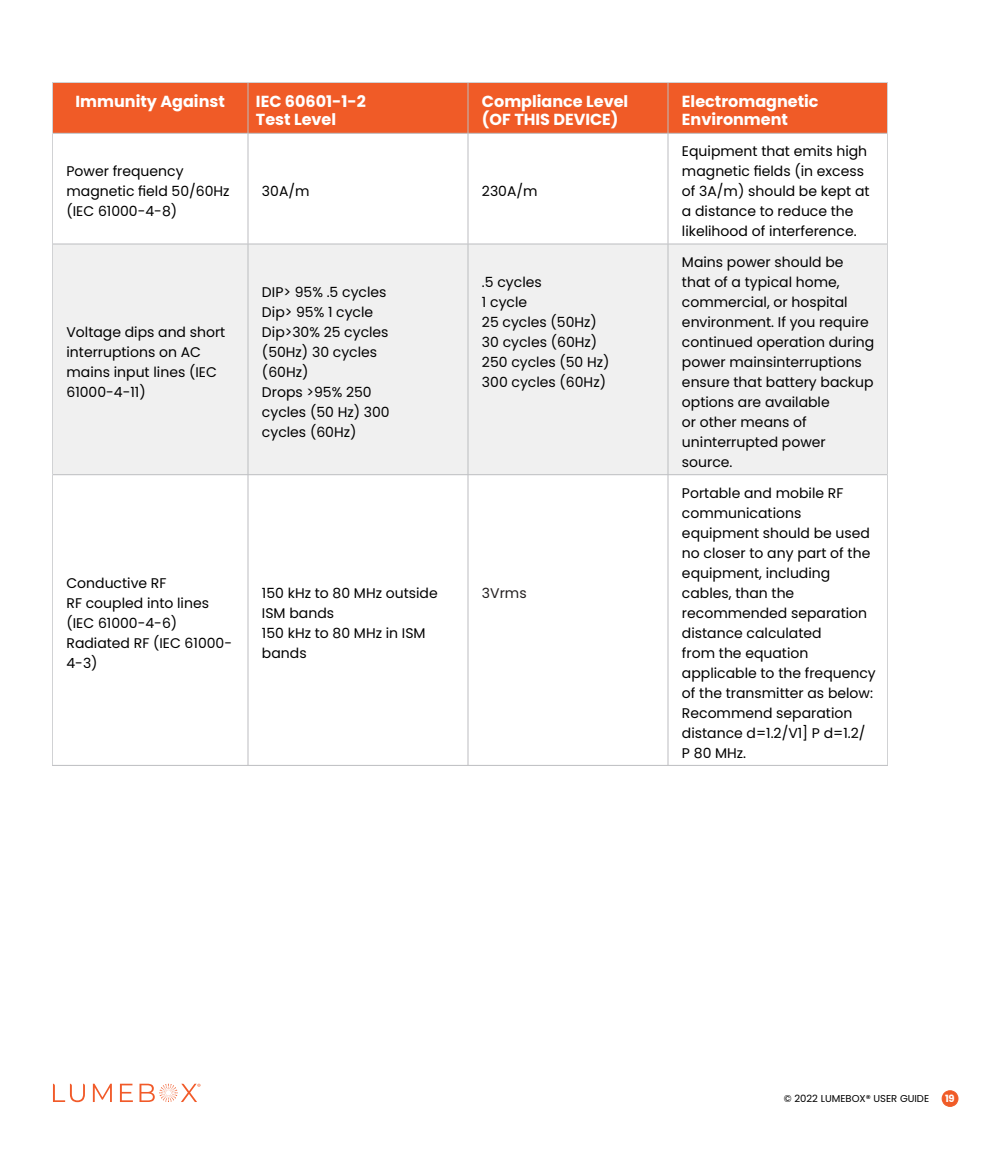
<style>
.page{position:relative;width:1008px;height:1152px;background:#fff}
.page>*{position:absolute;margin:0;border:0;box-sizing:border-box;transform-origin:0 0}
.t1{font:700 16px/18px "Poppins";color:#fff}
.t2{font:14px/20px "Poppins";color:#000}
.t3{font:14px "Poppins";color:#231f20}
.t4{font:10px "Poppins";color:#000}
.t5{font:700 10px "Poppins";color:#fff}
</style>
<div class="page">
<div style="left:53px;top:83px;width:834px;height:50px;background:#f05b27"></div>
<div style="left:53px;top:245px;width:834px;height:229px;background:#f0f0f0"></div>
<svg style="left:53px;top:475px;width:834px;height:290px"></svg>
<hr style="left:248px;top:83px;width:1px;height:50px;background:#bcbdc0">
<hr style="left:468px;top:83px;width:1px;height:50px;background:#bcbdc0">
<hr style="left:668px;top:83px;width:1px;height:50px;background:#bcbdc0">
<hr style="left:53px;top:133px;width:195px;height:1px;background:#bcbdc0">
<hr style="left:248px;top:133px;width:220px;height:1px;background:#bcbdc0">
<hr style="left:248px;top:134px;width:1px;height:110px;background:#bcbdc0">
<hr style="left:468px;top:133px;width:200px;height:1px;background:#bcbdc0">
<hr style="left:468px;top:134px;width:1px;height:110px;background:#bcbdc0">
<hr style="left:668px;top:133px;width:219px;height:1px;background:#bcbdc0">
<hr style="left:668px;top:134px;width:1px;height:110px;background:#bcbdc0">
<hr style="left:53px;top:244px;width:195px;height:1px;background:#bcbdc0">
<hr style="left:248px;top:244px;width:220px;height:1px;background:#bcbdc0">
<hr style="left:248px;top:244px;width:1px;height:230px;background:#bcbdc0">
<hr style="left:468px;top:244px;width:200px;height:1px;background:#bcbdc0">
<hr style="left:468px;top:244px;width:1px;height:230px;background:#bcbdc0">
<hr style="left:668px;top:244px;width:219px;height:1px;background:#bcbdc0">
<hr style="left:668px;top:244px;width:1px;height:230px;background:#bcbdc0">
<hr style="left:53px;top:474px;width:195px;height:1px;background:#bcbdc0">
<hr style="left:248px;top:474px;width:220px;height:1px;background:#bcbdc0">
<hr style="left:248px;top:475px;width:1px;height:290px;background:#bcbdc0">
<hr style="left:468px;top:474px;width:200px;height:1px;background:#bcbdc0">
<hr style="left:468px;top:475px;width:1px;height:290px;background:#bcbdc0">
<hr style="left:668px;top:474px;width:219px;height:1px;background:#bcbdc0">
<hr style="left:668px;top:475px;width:1px;height:290px;background:#bcbdc0">
<hr style="left:52px;top:765px;width:196px;height:1px;background:#bcbdc0">
<hr style="left:248px;top:765px;width:220px;height:1px;background:#bcbdc0">
<hr style="left:468px;top:765px;width:200px;height:1px;background:#bcbdc0">
<hr style="left:668px;top:765px;width:220px;height:1px;background:#bcbdc0">
<hr style="left:52px;top:82px;width:196px;height:1px;background:#d1d2d4">
<hr style="left:52px;top:83px;width:1px;height:50px;background:#d1d2d4">
<hr style="left:248px;top:82px;width:220px;height:1px;background:#d1d2d4">
<hr style="left:468px;top:82px;width:200px;height:1px;background:#d1d2d4">
<hr style="left:668px;top:82px;width:220px;height:1px;background:#d1d2d4">
<hr style="left:887px;top:83px;width:1px;height:50px;background:#d1d2d4">
<hr style="left:52px;top:133px;width:1px;height:111px;background:#d1d2d4">
<hr style="left:887px;top:133px;width:1px;height:111px;background:#d1d2d4">
<hr style="left:52px;top:244px;width:1px;height:231px;background:#d1d2d4">
<hr style="left:887px;top:244px;width:1px;height:231px;background:#d1d2d4">
<hr style="left:52px;top:475px;width:1px;height:290px;background:#d1d2d4">
<hr style="left:887px;top:475px;width:1px;height:290px;background:#d1d2d4">
<svg style="left:53px;top:1084px;width:32px;height:18px"></svg>
<svg style="left:93px;top:1084px;width:19px;height:18px"></svg>
<svg style="left:120px;top:1084px;width:13px;height:18px"></svg>
<svg style="left:140px;top:1084px;width:61px;height:18px"></svg>
<svg style="left:942px;top:1091px;width:16px;height:15px"></svg>
<p class="t1" style="left:76px;top:93px;width:151px">Immunity Against</p>
<p class="t1" style="left:256px;top:93px;width:111px">IEC 60601-1-2<br>Test Level</p>
<p class="t1" style="left:482px;top:93px;width:148px">Compliance Level (OF THIS DEVICE)</p>
<p class="t1" style="left:682px;top:93px;width:138px">Electromagnetic<br>Environment</p>
<p class="t2" style="left:66px;top:161px;width:165px">Power frequency magnetic field 50/60Hz (IEC 61000-4-8)</p>
<p class="t2" style="left:682px;top:141px;width:189px">Equipment that emits high magnetic fields (in excess of 3A/m) should be kept at a distance to reduce the likelihood of interference.</p>
<p class="t2" style="left:262px;top:181px;width:49px">30A/m</p>
<p class="t2" style="left:482px;top:181px;width:57px">230A/m</p>
<p class="t2" style="left:66px;top:322px;width:160px">Voltage dips and short interruptions on AC mains input lines (IEC<br>61000-4-11)</p>
<p class="t2" style="left:262px;top:282px;width:129px">DIP&gt; 95% .5 cycles<br>Dip&gt; 95% 1 cycle<br>Dip&gt;30% 25 cycles (50Hz) 30 cycles (60Hz)<br>Drops &gt;95% 250 cycles (50 Hz) 300 cycles (60Hz)</p>
<p class="t2" style="left:482px;top:272px;width:129px">.5 cycles<br>1 cycle<br>25 cycles (50Hz)<br>30 cycles (60Hz)<br>250 cycles (50 Hz)<br>300 cycles (60Hz)</p>
<p class="t2" style="left:66px;top:573px;width:167px">Conductive RF<br>RF coupled into lines (IEC 61000-4-6)<br>Radiated RF (IEC 61000-<br>4-3)</p>
<p class="t2" style="left:262px;top:583px;width:177px">150 kHz to 80 MHz outside<br>ISM bands<br>150 kHz to 80 MHz in ISM bands</p>
<p class="t3" style="left:482px;top:584px;width:46px">3Vrms</p>
<p class="t2" style="left:682px;top:252px;width:194px">Mains power should be that of a typical home, commercial, or hospital environment. If you require continued operation during power mainsinterruptions ensure that battery backup options are available<br>or other means of uninterrupted power source.</p>
<p class="t2" style="left:682px;top:483px;width:195px">Portable and mobile RF communications equipment should be used no closer to any part of the equipment, including cables, than the recommended separation distance calculated<br>from the equation applicable to the frequency of the transmitter as below:<br>Recommend separation distance d=1.2/V1] P d=1.2/<br>P 80 MHz.</p>
<p class="t4" style="left:784px;top:1093px;width:147px">© 2022 LUMEBOX® USER GUIDE</p>
<p class="t5" style="left:945px;top:1092px;width:11px">19</p>
</div>
